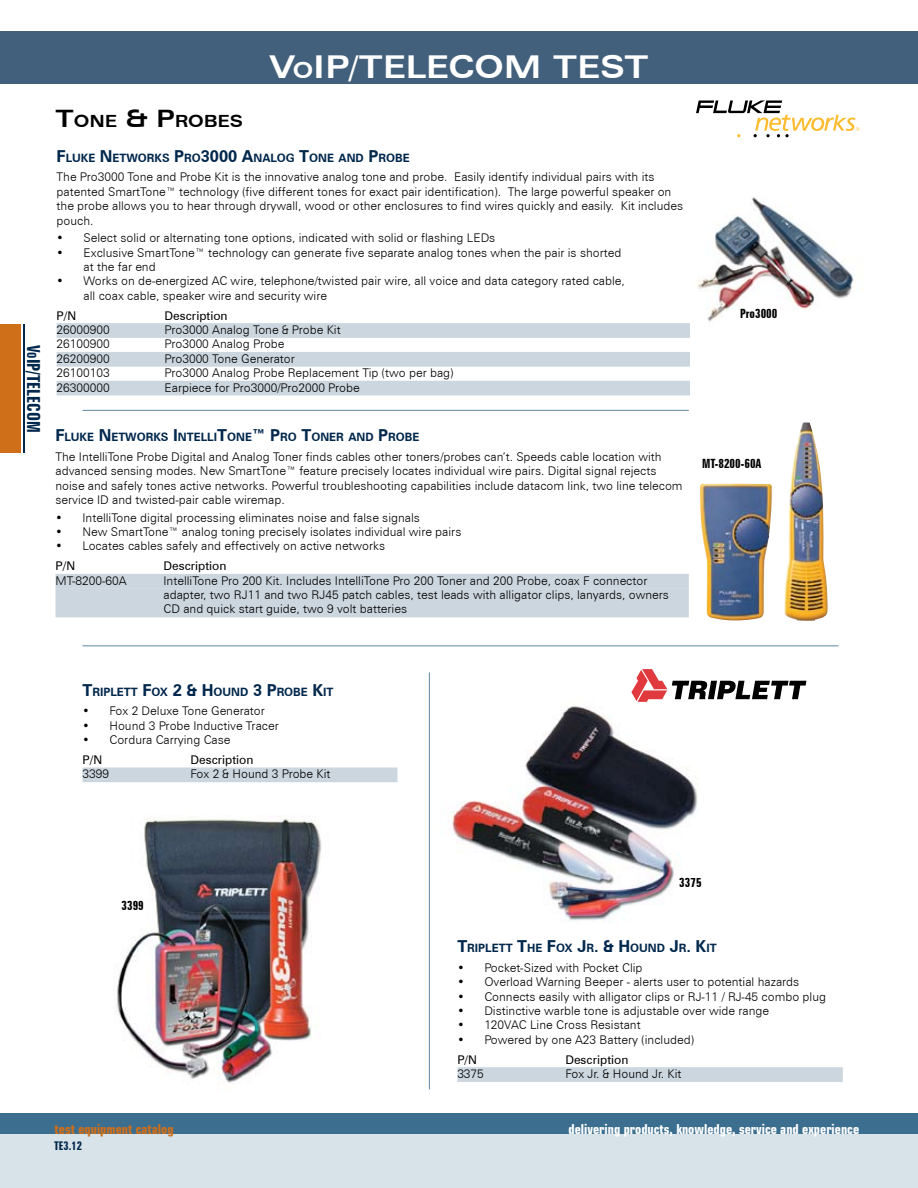
<style>
.page{position:relative;width:918px;height:1188px;background:#fff}
.page>*{position:absolute;margin:0;border:0;box-sizing:border-box;transform-origin:0 0}
.t1{font:700 expanded 31.5px "Zurich BT";color:#fff}
.t2{font:700 extra-condensed 18px "Zurich BT";color:#00274c}
.t3{font:700 expanded 16.8px "Zurich BT";color:#000}
.t4{font:700 condensed 13.5px "Square 721 BT";color:#fff}
.t5{font:700 condensed 13.5px "Square 721 BT";color:#d06f1a}
.t6{font:700 extra-condensed 12.75px "Zurich BT";color:#000}
.t7{font:300 12px/14.4px "Zurich BT";color:#000}
.t8{font:12px "Zurich BT";color:#000}
.t9{font:700 extra-condensed 12px "Zurich BT";color:#00274c}
.t10{font:700 11.55px "Zurich BT";color:#00274c}
.s1{font-size:12.6px}
.s2{font-size:22.05px}
.s3{font-size:24px}
.s4{font-size:16.5px}
</style>
<div class="page">
<div style="left:0;top:1121px;width:918px;height:67px;background:#d8e3e9"></div>
<div style="left:0;top:1113px;width:918px;height:21px;background:#3b6e8f"></div>
<div style="left:0;top:32px;width:918px;height:52px;background:#425f7b"></div>
<div style="left:0;top:324px;width:20px;height:129px;background:#d06f1a"></div>
<hr style="left:23px;top:324px;width:1px;height:129px;background:#00274c">
<img style="left:450px;top:706px;width:249px;height:215px">
<img style="left:700px;top:423px;width:128px;height:198px">
<img style="left:698px;top:197px;width:156px;height:125px">
<svg style="left:696px;top:101px;width:163px;height:36px"></svg>
<div style="left:57px;top:323px;width:633px;height:15px;background:#ccd6df"></div>
<div style="left:57px;top:352px;width:633px;height:15px;background:#ccd6df"></div>
<div style="left:57px;top:381px;width:633px;height:14px;background:#ccd6df"></div>
<hr style="left:82px;top:410px;width:607px;height:1px;background:#5d87a1">
<div style="left:56px;top:574px;width:633px;height:15px;background:#ccd6df"></div>
<div style="left:56px;top:588px;width:633px;height:15px;background:#ccd6df"></div>
<div style="left:56px;top:603px;width:633px;height:14px;background:#ccd6df"></div>
<hr style="left:82px;top:645px;width:756px;height:1px;background:#5d87a1">
<svg style="left:631px;top:669px;width:175px;height:33px"></svg>
<div style="left:82px;top:768px;width:316px;height:14px;background:#ccd6df"></div>
<div style="left:457px;top:1067px;width:386px;height:15px;background:#ccd6df"></div>
<hr style="left:429px;top:672px;width:1px;height:417px;background:#5d87a1">
<img style="left:117px;top:816px;width:204px;height:268px">
<h2 class="t2" style="left:44px;top:345px;width:89px;rotate:90deg">V<span class="s1">o</span>IP/TELECOM</h2>
<h1 class="t1" style="left:269px;top:48px;width:137px">V<span class="s2">O</span>IP/TELEC</h1>
<h1 class="t1" style="left:474px;top:48px;width:127px">OM TEST</h1>
<h3 class="t3" style="left:56px;top:111px;width:189px"><span class="s3">T</span>ON E <span class="s3">&amp; P</span>ROBES</h3>
<p class="t10" style="left:57px;top:150px;width:355px"><span class="s4">F</span>LUKE <span class="s4">N</span>ETWORKS <span class="s4">P</span>RO<span class="s4">3000 A</span>NALOG <span class="s4">T</span>ON E AN D <span class="s4">P</span>ROBE</p>
<p class="t7" style="left:57px;top:170px;width:628px">The Pro3000 Tone and Probe Kit is the innovative analog tone and probe. Easily identify individual pairs with its patented SmartTone™ technology (five different tones for exact pair identification). The large powerful speaker on the probe allows you to hear through drywall, wood or other enclosures to find wires quickly and easily. Kit includes pouch.</p>
<p class="t7" style="left:57px;top:231px;width:440px">• Select solid or alternating tone options, indicated with solid or flashing LEDs</p>
<p class="t7" style="left:84px;top:245px;width:539px;text-indent:-27px">• Exclusive SmartTone™ technology can generate five separate analog tones when the pair is shorted at the far end</p>
<p class="t7" style="left:84px;top:274px;width:543px;text-indent:-27px">• Works on de-energized AC wire, telephone/twisted pair wire, all voice and data category rated cable, all coax cable, speaker wire and security wire</p>
<p class="t8" style="left:57px;top:308px;width:21px">P/N</p>
<p class="t8" style="left:165px;top:308px;width:65px">Description</p>
<p class="t7" style="left:57px;top:322px;width:55px">26000900</p>
<p class="t7" style="left:165px;top:322px;width:178px">Pro3000 Analog Tone &amp; Probe Kit</p>
<p class="t7" style="left:57px;top:337px;width:55px">26100900</p>
<p class="t7" style="left:165px;top:337px;width:121px">Pro3000 Analog Probe</p>
<p class="t7" style="left:57px;top:351px;width:55px">26200900</p>
<p class="t7" style="left:165px;top:351px;width:132px">Pro3000 Tone Generator</p>
<p class="t7" style="left:57px;top:366px;width:55px">26100103</p>
<p class="t7" style="left:165px;top:366px;width:290px">Pro3000 Analog Probe Replacement Tip (two per bag)</p>
<p class="t7" style="left:57px;top:380px;width:55px">26300000</p>
<p class="t7" style="left:165px;top:380px;width:197px">Earpiece for Pro3000/Pro2000 Probe</p>
<p class="t10" style="left:56px;top:430px;width:365px"><span class="s4">F</span>LUKE <span class="s4">N</span>ETWORKS <span class="s4">I</span> NTELLI<span class="s4">T</span>ONE<span class="s4">™ P</span>RO <span class="s4">T</span>ONER AND <span class="s4">P</span>ROBE</p>
<p class="t7" style="left:56px;top:449px;width:629px">The IntelliTone Probe Digital and Analog Toner finds cables other toners/probes can’t. Speeds cable location with advanced sensing modes. New SmartTone™ feature precisely locates individual wire pairs. Digital signal rejects noise and safely tones active networks. Powerful troubleshooting capabilities include datacom link, two line telecom service ID and twisted-pair cable wiremap.</p>
<p class="t7" style="left:56px;top:510px;width:366px">• IntelliTone digital processing eliminates noise and false signals</p>
<p class="t7" style="left:56px;top:525px;width:407px">• New SmartTone™ analog toning precisely isolates individual wire pairs</p>
<p class="t7" style="left:56px;top:539px;width:331px">• Locates cables safely and effectively on active networks</p>
<p class="t8" style="left:56px;top:559px;width:21px">P/N</p>
<p class="t8" style="left:164px;top:559px;width:65px">Description</p>
<p class="t7" style="left:56px;top:573px;width:73px">MT-8200-60A</p>
<p class="t7" style="left:164px;top:573px;width:507px">IntelliTone Pro 200 Kit. Includes IntelliTone Pro 200 Toner and 200 Probe, coax F connector adapter, two RJ11 and two RJ45 patch cables, test leads with alligator clips, lanyards, owners<br>CD and quick start guide, two 9 volt batteries</p>
<p class="t6" style="left:740px;top:306px;width:39px">Pro3000</p>
<p class="t6" style="left:702px;top:456px;width:61px">MT-8200-60A</p>
<p class="t10" style="left:82px;top:684px;width:141px"><span class="s4">T</span>RIPLETT <span class="s4">F</span>OX <span class="s4">2 &amp; H</span> OUN</p>
<p class="t10" style="left:240px;top:684px;width:95px">D <span class="s4">3 P</span>ROBE <span class="s4">K</span>IT</p>
<p class="t7" style="left:82px;top:704px;width:184px">• Fox 2 Deluxe Tone Generator</p>
<p class="t7" style="left:82px;top:718px;width:198px">• Hound 3 Probe Inductive Tracer</p>
<p class="t7" style="left:82px;top:733px;width:149px">• Cordura Carrying Case</p>
<p class="t8" style="left:82px;top:752px;width:21px">P/N</p>
<p class="t8" style="left:190px;top:752px;width:65px">Description</p>
<p class="t7" style="left:82px;top:767px;width:28px">3399</p>
<p class="t7" style="left:190px;top:767px;width:142px">Fox 2 &amp; Hound 3 Probe Kit</p>
<p class="t6" style="left:122px;top:898px;width:24px">3399</p>
<p class="t6" style="left:679px;top:875px;width:24px">3375</p>
<p class="t10" style="left:457px;top:941px;width:183px"><span class="s4">T</span>RIPLETT <span class="s4">T</span>HE <span class="s4">F</span>OX <span class="s4">J</span>R<span class="s4">. &amp; H</span> OUN</p>
<p class="t10" style="left:657px;top:941px;width:61px">D <span class="s4">J</span>R<span class="s4">. K</span>IT</p>
<p class="t7" style="left:457px;top:960px;width:187px">• Pocket-Sized with Pocket Clip</p>
<p class="t7" style="left:457px;top:975px;width:343px">• Overload Warning Beeper - alerts user to potential hazards</p>
<p class="t7" style="left:457px;top:989px;width:370px">• Connects easily with alligator clips or RJ-11 / RJ-45 combo plug</p>
<p class="t7" style="left:457px;top:1003px;width:313px">• Distinctive warble tone is adjustable over wide range</p>
<p class="t7" style="left:457px;top:1018px;width:185px">• 120VAC Line Cross Resistant</p>
<p class="t7" style="left:457px;top:1032px;width:238px">• Powered by one A23 Battery (included)</p>
<p class="t8" style="left:457px;top:1052px;width:21px">P/N</p>
<p class="t8" style="left:565px;top:1052px;width:65px">Description</p>
<p class="t7" style="left:457px;top:1066px;width:28px">3375</p>
<p class="t7" style="left:565px;top:1066px;width:118px">Fox Jr. &amp; Hound Jr. Kit</p>
<p class="t5" style="left:55px;top:1121px;width:121px">test equipment catalog</p>
<p class="t4" style="left:569px;top:1121px;width:292px">delivering products, knowledge, service and experience</p>
<p class="t9" style="left:54px;top:1139px;width:30px">TE3.12</p>
</div>
